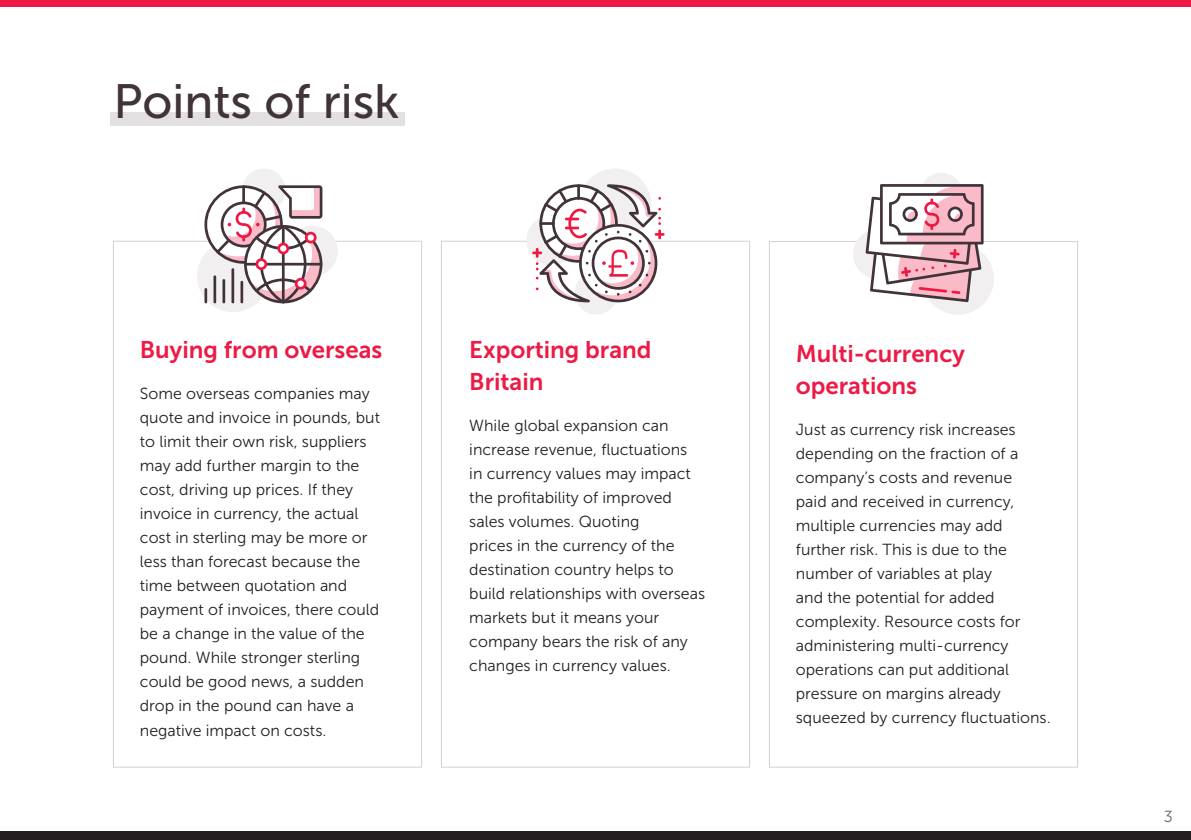
<style>
.page{position:relative;width:1191px;height:840px;background:#fff}
.page>*{position:absolute;margin:0;border:0;box-sizing:border-box;transform-origin:0 0}
.t1{font:48px "Museo Sans 500";color:#41333a}
.t2{font:24px/32px "Museo Sans 700";color:#ed1a45}
.Basic_smaller{font:16px/24px "Museo Sans 300";color:#231f20}
.t3{font:16px "Museo Sans 300";color:#72626b}
</style>
<div class="page">
<div style="left:0;top:0;width:1191px;height:7px;background:#ed1944"></div>
<div style="left:113px;top:240px;width:309px;height:527px;background:#fff;border:1px solid #d5d0d3"></div>
<div style="left:111px;top:112px;width:294px;height:14px;background:#e3e0e1"></div>
<div style="left:441px;top:240px;width:309px;height:527px;background:#fff;border:1px solid #d5d0d3"></div>
<div style="left:287px;top:226px;width:51px;height:50px;background:#f1eff0;border-radius:50%"></div>
<div style="left:242px;top:168px;width:43px;height:43px;background:#f1eff0;border-radius:50%"></div>
<div style="left:197px;top:240px;width:72px;height:72px;background:#f1eff0;border-radius:50%"></div>
<svg style="left:204px;top:185px;width:118px;height:118px"></svg>
<div style="left:526px;top:215px;width:51px;height:50px;background:#f1eff0;border-radius:50%"></div>
<div style="left:574px;top:271px;width:44px;height:43px;background:#f1eff0;border-radius:50%"></div>
<div style="left:579px;top:168px;width:72px;height:72px;background:#f1eff0;border-radius:50%"></div>
<svg style="left:532px;top:184px;width:132px;height:118px"></svg>
<div style="left:769px;top:241px;width:309px;height:526px;background:#fff;border:1px solid #d5d0d3"></div>
<div style="left:853px;top:229px;width:50px;height:50px;background:#f1eff0;border-radius:50%"></div>
<div style="left:919px;top:173px;width:44px;height:43px;background:#f1eff0;border-radius:50%"></div>
<div style="left:922px;top:242px;width:72px;height:72px;background:#f1eff0;border-radius:50%"></div>
<svg style="left:865px;top:184px;width:118px;height:118px"></svg>
<div style="left:0;top:831px;width:1191px;height:8px;background:#231f20"></div>
<h1 class="t1" style="left:113px;top:75px;width:287px">Points of risk</h1>
<h4 class="t2" style="left:140px;top:333px;width:244px">Buying from overseas</h4>
<p class="Basic_smaller" style="left:140px;top:381px;width:242px">Some overseas companies may quote and invoice in pounds, but to limit their own risk, suppliers may add further margin to the cost, driving up prices. If they invoice in currency, the actual cost in sterling may be more or less than forecast because the time between quotation and payment of invoices, there could be a change in the value of the pound. While stronger sterling could be good news, a sudden drop in the pound can have a negative impact on costs.</p>
<h4 class="t2" style="left:469px;top:333px;width:184px">Exporting brand<br>Britain</h4>
<p class="Basic_smaller" style="left:469px;top:413px;width:237px">While global expansion can increase revenue, fluctuations<br>in currency values may impact the profitability of improved sales volumes. Quoting<br>prices in the currency of the destination country helps to build relationships with overseas markets but it means your company bears the risk of any changes in currency values.</p>
<h4 class="t2" style="left:796px;top:337px;width:171px">Multi-currency operations</h4>
<p class="Basic_smaller" style="left:796px;top:417px;width:256px">Just as currency risk increases depending on the fraction of a company’s costs and revenue<br>paid and received in currency, multiple currencies may add further risk. This is due to the number of variables at play<br>and the potential for added complexity. Resource costs for administering multi-currency operations can put additional pressure on margins already squeezed by currency fluctuations.</p>
<p class="t3" style="left:1163px;top:807px;width:10px">3</p>
</div>
